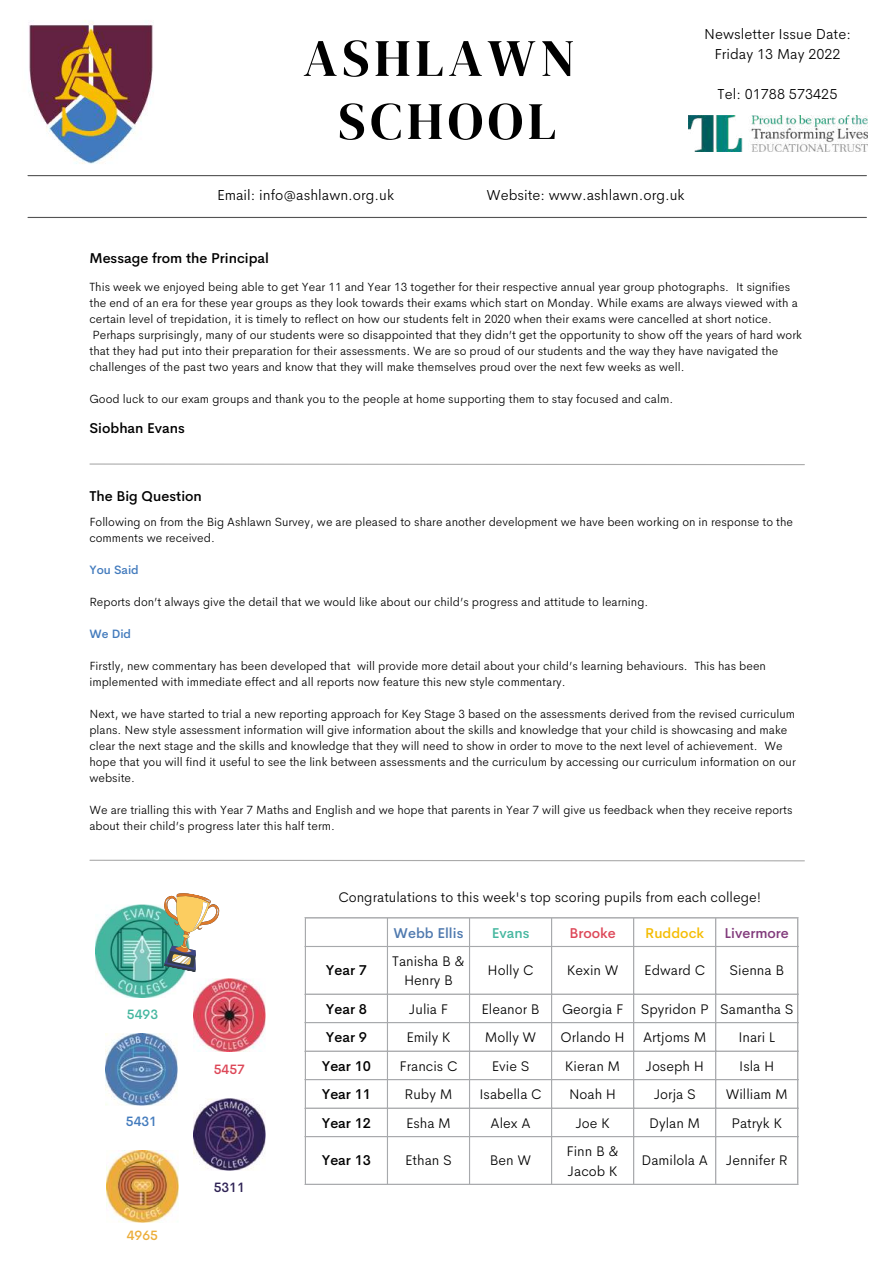
<style>
.page{position:relative;width:894px;height:1264px;background:#fff}
.page>*{position:absolute;margin:0;border:0;box-sizing:border-box;transform-origin:0 0}
.t1{font:52.5px/63px "DM Serif Display";letter-spacing:.09em;color:#000;text-align:center}
.t2{font:300 14.7px/19.8px "Cerebri Sans";color:#000;text-align:center}
.t3{font:300 14.1px/19.2px "Cerebri Sans";color:#000;text-align:center}
.t4{font:500 14.1px "Cerebri Sans";color:#000}
.t5{font:500 14.1px "Cerebri Sans";color:#507aaf}
.t6{font:500 14.1px "Cerebri Sans";color:#813a7b}
.t7{font:500 14.1px "Cerebri Sans";color:#f5bd04}
.t8{font:500 14.1px "Cerebri Sans";color:#dd4758}
.t9{font:500 14.1px "Cerebri Sans";color:#46b7a0}
.t10{font:500 13.5px "Cerebri Sans";color:#437bbd}
.t11{font:500 13.5px "Cerebri Sans";color:#46b7a0}
.t12{font:500 13.5px "Cerebri Sans";color:#2e2254}
.t13{font:500 13.5px "Cerebri Sans";color:#dd4758}
.t14{font:500 13.35px "Cerebri Sans";color:#ecae3b}
.t15{font:300 12px/16px "Cerebri Sans";color:#000}
.t16{font:500 12px "Cerebri Sans";color:#437bbd}
</style>
<div class="page">
<img style="left:29px;top:20px;width:125px;height:144px">
<img style="left:688px;top:116px;width:179px;height:36px">
<hr style="left:28px;top:175px;width:838px;height:1px;background:#545454">
<hr style="left:28px;top:217px;width:838px;height:1px;background:#545454">
<img style="left:96px;top:904px;width:89px;height:93px">
<img style="left:193px;top:978px;width:72px;height:73px">
<img style="left:107px;top:1150px;width:72px;height:72px">
<img style="left:105px;top:1033px;width:72px;height:72px">
<img style="left:193px;top:1098px;width:72px;height:72px">
<svg style="left:152px;top:893px;width:68px;height:81px"></svg>
<svg style="left:89px;top:859px;width:716px;height:3px"></svg>
<hr style="left:305px;top:918px;width:1px;height:265px;background:#a7a9ac">
<hr style="left:387px;top:918px;width:1px;height:265px;background:#a7a9ac">
<hr style="left:469px;top:918px;width:1px;height:265px;background:#a7a9ac">
<hr style="left:551px;top:918px;width:1px;height:265px;background:#a7a9ac">
<hr style="left:633px;top:918px;width:1px;height:265px;background:#a7a9ac">
<hr style="left:715px;top:918px;width:1px;height:265px;background:#a7a9ac">
<hr style="left:797px;top:918px;width:1px;height:265px;background:#a7a9ac">
<hr style="left:305px;top:917px;width:493px;height:1px;background:#a7a9ac">
<hr style="left:305px;top:945px;width:493px;height:2px;background:#a7a9ac">
<hr style="left:305px;top:993px;width:493px;height:1px;background:#a7a9ac">
<hr style="left:305px;top:1022px;width:493px;height:1px;background:#a7a9ac">
<hr style="left:305px;top:1050px;width:493px;height:1px;background:#a7a9ac">
<hr style="left:305px;top:1079px;width:493px;height:1px;background:#a7a9ac">
<hr style="left:305px;top:1107px;width:493px;height:1px;background:#a7a9ac">
<hr style="left:305px;top:1136px;width:493px;height:1px;background:#a7a9ac">
<hr style="left:305px;top:1183px;width:493px;height:1px;background:#a7a9ac">
<svg style="left:89px;top:463px;width:716px;height:3px"></svg>
<h1 class="t1" style="left:303px;top:26px;width:273px">ASHLAWN<br>SCHOOL</h1>
<p class="t2" style="left:217px;top:185px;width:179px">Email: info@ashlawn.org.uk</p>
<p class="t2" style="left:486px;top:185px;width:200px">Website: www.ashlawn.org.uk</p>
<p class="t4" style="left:89px;top:248px;width:181px">Message from the Principal</p>
<p class="t2" style="left:704px;top:24px;width:148px">Newsletter Issue Date:<br>Friday 13 May 2022</p>
<p class="t2" style="left:717px;top:84px;width:121px">Tel: 01788 573425</p>
<p class="t15" style="left:89px;top:278px;width:714px">This week we enjoyed being able to get Year 11 and Year 13 together for their respective annual year group photographs. It signifies the end of an era for these year groups as they look towards their exams which start on Monday. While exams are always viewed with a certain level of trepidation, it is timely to reflect on how our students felt in 2020 when their exams were cancelled at short notice.<br>Perhaps surprisingly, many of our students were so disappointed that they didn’t get the opportunity to show off the years of hard work that they had put into their preparation for their assessments. We are so proud of our students and the way they have navigated the challenges of the past two years and know that they will make themselves proud over the next few weeks as well.</p>
<p class="t15" style="left:89px;top:390px;width:585px">Good luck to our exam groups and thank you to the people at home supporting them to stay focused and calm.</p>
<p class="t4" style="left:89px;top:418px;width:97px">Siobhan Evans</p>
<p class="t4" style="left:89px;top:486px;width:114px">The Big Question</p>
<p class="t15" style="left:89px;top:513px;width:705px">Following on from the Big Ashlawn Survey, we are pleased to share another development we have been working on in response to the comments we received.</p>
<p class="t16" style="left:89px;top:561px;width:51px">You Said</p>
<p class="t15" style="left:89px;top:593px;width:560px">Reports don’t always give the detail that we would like about our child’s progress and attitude to learning.</p>
<p class="t16" style="left:89px;top:625px;width:43px">We Did</p>
<p class="t15" style="left:89px;top:657px;width:677px">Firstly, new commentary has been developed that will provide more detail about your child’s learning behaviours. This has been implemented with immediate effect and all reports now feature this new style commentary.</p>
<p class="t15" style="left:89px;top:705px;width:707px">Next, we have started to trial a new reporting approach for Key Stage 3 based on the assessments derived from the revised curriculum plans. New style assessment information will give information about the skills and knowledge that your child is showcasing and make clear the next stage and the skills and knowledge that they will need to show in order to move to the next level of achievement. We hope that you will find it useful to see the link between assessments and the curriculum by accessing our curriculum information on our website.</p>
<p class="t15" style="left:89px;top:801px;width:704px">We are trialling this with Year 7 Maths and English and we hope that parents in Year 7 will give us feedback when they receive reports about their child’s progress later this half term.</p>
<p class="t3" style="left:338px;top:887px;width:424px">Congratulations to this week's top scoring pupils from each college!</p>
<p class="t11" style="left:127px;top:1005px;width:33px">5493</p>
<p class="t10" style="left:126px;top:1112px;width:33px">5431</p>
<p class="t14" style="left:127px;top:1226px;width:33px">4965</p>
<p class="t13" style="left:214px;top:1060px;width:33px">5457</p>
<p class="t12" style="left:213px;top:1178px;width:33px">5311</p>
<p class="t5" style="left:393px;top:923px;width:71px">Webb Ellis</p>
<p class="t9" style="left:491px;top:923px;width:39px">Evans</p>
<p class="t8" style="left:569px;top:923px;width:48px">Brooke</p>
<p class="t7" style="left:645px;top:923px;width:60px">Ruddock</p>
<p class="t6" style="left:724px;top:923px;width:66px">Livermore</p>
<p class="t4" style="left:326px;top:961px;width:43px">Year 7</p>
<p class="t3" style="left:392px;top:951px;width:74px">Tanisha B &amp;<br>Henry B</p>
<p class="t3" style="left:487px;top:960px;width:47px">Holly C</p>
<p class="t3" style="left:566px;top:960px;width:53px">Kexin W</p>
<p class="t3" style="left:644px;top:960px;width:62px">Edward C</p>
<p class="t3" style="left:729px;top:960px;width:56px">Sienna B</p>
<p class="t4" style="left:326px;top:999px;width:43px">Year 8</p>
<p class="t3" style="left:409px;top:999px;width:41px">Julia F</p>
<p class="t3" style="left:481px;top:999px;width:60px">Eleanor B</p>
<p class="t3" style="left:562px;top:999px;width:233px">Georgia F Spyridon P Samantha S</p>
<p class="t4" style="left:326px;top:1028px;width:43px">Year 9</p>
<p class="t3" style="left:406px;top:1027px;width:46px">Emily K</p>
<p class="t3" style="left:484px;top:1027px;width:53px">Molly W</p>
<p class="t3" style="left:560px;top:1027px;width:66px">Orlando H</p>
<p class="t3" style="left:642px;top:1027px;width:65px">Artjoms M</p>
<p class="t3" style="left:738px;top:1027px;width:38px">Inari L</p>
<p class="t4" style="left:322px;top:1056px;width:51px">Year 10</p>
<p class="t3" style="left:399px;top:1056px;width:59px">Francis C</p>
<p class="t3" style="left:491px;top:1056px;width:39px">Evie S</p>
<p class="t3" style="left:564px;top:1056px;width:57px">Kieran M</p>
<p class="t3" style="left:645px;top:1056px;width:60px">Joseph H</p>
<p class="t3" style="left:739px;top:1056px;width:37px">Isla H</p>
<p class="t4" style="left:322px;top:1085px;width:51px">Year 11</p>
<p class="t3" style="left:404px;top:1084px;width:49px">Ruby M</p>
<p class="t3" style="left:479px;top:1084px;width:64px">Isabella C</p>
<p class="t3" style="left:569px;top:1084px;width:49px">Noah H</p>
<p class="t3" style="left:653px;top:1084px;width:43px">Jorja S</p>
<p class="t3" style="left:725px;top:1084px;width:64px">William M</p>
<p class="t4" style="left:322px;top:1113px;width:51px">Year 12</p>
<p class="t3" style="left:406px;top:1113px;width:46px">Esha M</p>
<p class="t3" style="left:490px;top:1113px;width:41px">Alex A</p>
<p class="t3" style="left:575px;top:1113px;width:36px">Joe K</p>
<p class="t3" style="left:649px;top:1113px;width:53px">Dylan M</p>
<p class="t3" style="left:731px;top:1113px;width:52px">Patryk K</p>
<p class="t4" style="left:322px;top:1151px;width:51px">Year 13</p>
<p class="t3" style="left:405px;top:1150px;width:48px">Ethan S</p>
<p class="t3" style="left:489px;top:1150px;width:43px">Ben W</p>
<p class="t3" style="left:566px;top:1141px;width:54px;text-align:left">Finn B &amp;<br>Jacob K</p>
<p class="t3" style="left:641px;top:1150px;width:68px">Damilola A</p>
<p class="t3" style="left:725px;top:1150px;width:63px">Jennifer R</p>
</div>
